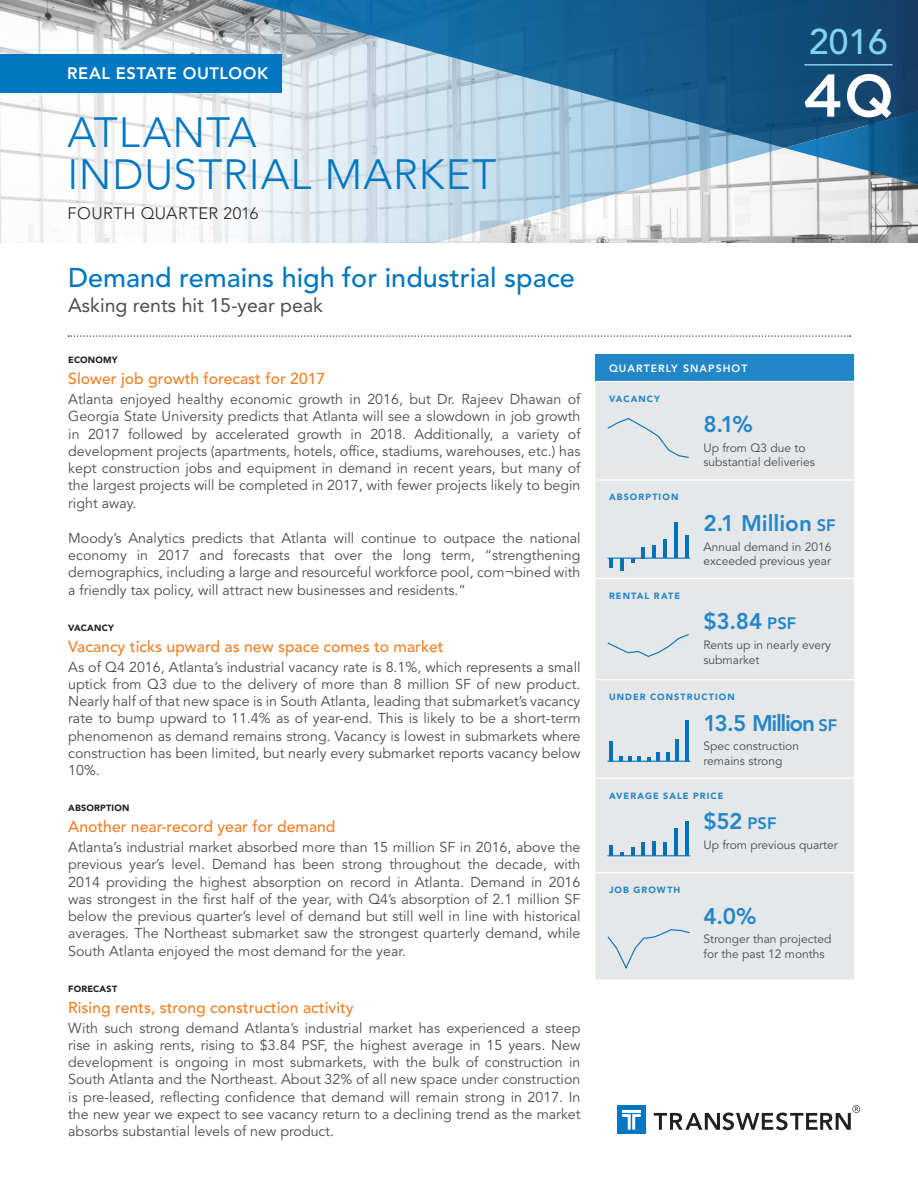
<style>
.page{position:relative;width:918px;height:1188px;background:#fff}
.page>*{position:absolute;margin:0;border:0;box-sizing:border-box;transform-origin:0 0}
.C2_Column_Header{font:500 60px "Gotham";color:#fff}
.H2_Report_Header{font:300 42px/42px "Avenir LT Std";letter-spacing:.02em;color:#0077c0}
.C2_Column_Header-2{font:500 35.25px "Avenir LT Std";color:#81d3ee}
.B1_Body_Headline{font:500 27px "Avenir LT Std";color:#0077c0}
.T4_Trendline_Stat{font:800 22.5px "Avenir LT Std";letter-spacing:-.03em;color:#2287c8}
.T4_Trendline_Stat-2{font:800 22.5px "Avenir LT Std";letter-spacing:-.06em;color:#2287c8}
.T4_Trendline_Stat-3{font:800 22.5px "Avenir LT Std";color:#2287c8}
.B2_Body_Subheadline{font:19.5px "Avenir LT Std";color:#4b4c4d}
.H3_Report_Quarter{font:300 16.5px "Avenir LT Std";letter-spacing:.03em;color:#231f20}
.H1_Report_Name{font:800 16.5px "Avenir LT Std";letter-spacing:.035em;color:#fff}
.B4_Body_Lead_Text{font:500 15.75px "Avenir LT Std";color:#f48026}
.B5_Body_Text{font:14.25px/17.2px "Avenir LT Std";color:#4b4c4d;text-align:justify}
.T5_Trendline_Descrip{font:12px/14.4px "Avenir LT Std";color:#4b4c4d}
.T1_Trendline_Heading{font:800 10.5px "Avenir LT Std";letter-spacing:.1em;color:#fff}
.T3_Trendline_Categor{font:900 9px "Avenir LT Std";letter-spacing:.12em;color:#2287c8}
.B3_Body_Subheading{font:900 9px "Avenir LT Std";letter-spacing:.025em;color:#231f20}
.s1{font-size:16.5px}
</style>
<div class="page">
<img style="left:0;top:0;width:918px;height:243px">
<svg style="left:192px;top:148px;width:592px;height:95px"></svg>
<svg style="left:192px;top:0;width:726px;height:148px;background:#6391b0"></svg>
<svg style="left:784px;top:108px;width:134px;height:80px"></svg>
<div style="left:0;top:54px;width:282px;height:38px;background:#0077c0"></div>
<svg style="left:68px;top:335px;width:783px;height:2px"></svg>
<div style="left:596px;top:354px;width:258px;height:27px;background:#2287c8"></div>
<div style="left:596px;top:382px;width:258px;height:598px;background:#e6e7e9"></div>
<hr style="left:596px;top:479px;width:108px;height:2px;background:#fff">
<hr style="left:704px;top:479px;width:150px;height:2px;background:#fff">
<hr style="left:596px;top:578px;width:108px;height:1px;background:#fff">
<hr style="left:704px;top:578px;width:150px;height:1px;background:#fff">
<hr style="left:596px;top:679px;width:108px;height:1px;background:#fff">
<hr style="left:704px;top:679px;width:150px;height:1px;background:#fff">
<hr style="left:596px;top:778px;width:108px;height:1px;background:#fff">
<hr style="left:704px;top:778px;width:150px;height:1px;background:#fff">
<hr style="left:596px;top:872px;width:108px;height:1px;background:#fff">
<hr style="left:704px;top:872px;width:150px;height:1px;background:#fff">
<div style="left:617px;top:1105px;width:29px;height:29px;background:#0077c0"></div>
<svg style="left:622px;top:1114px;width:19px;height:16px"></svg>
<hr style="left:622px;top:1110px;width:19px;height:3px;background:#fff">
<svg style="left:654px;top:1105px;width:206px;height:25px"></svg>
<hr style="left:804px;top:64px;width:88px;height:2px;background:#81d3ee">
<svg style="left:606px;top:929px;width:85px;height:41px;background:#dde2e7"></svg>
<hr style="left:608px;top:761px;width:82px;height:1px;background:#0072bc">
<hr style="left:610px;top:741px;width:3px;height:20px;background:#0072bc">
<svg style="left:619px;top:756px;width:3px;height:5px"></svg>
<svg style="left:628px;top:756px;width:3px;height:5px"></svg>
<svg style="left:638px;top:757px;width:3px;height:4px"></svg>
<svg style="left:647px;top:757px;width:3px;height:4px"></svg>
<svg style="left:657px;top:753px;width:3px;height:8px"></svg>
<svg style="left:666px;top:752px;width:3px;height:9px"></svg>
<hr style="left:676px;top:740px;width:3px;height:21px;background:#0072bc">
<hr style="left:685px;top:720px;width:3px;height:41px;background:#0072bc">
<svg style="left:606px;top:633px;width:84px;height:25px;background:#dae1e6"></svg>
<hr style="left:608px;top:558px;width:82px;height:1px;background:#0072bc">
<svg style="left:610px;top:559px;width:3px;height:9px"></svg>
<svg style="left:620px;top:559px;width:3px;height:12px"></svg>
<svg style="left:631px;top:559px;width:3px;height:4px"></svg>
<svg style="left:642px;top:547px;width:3px;height:11px"></svg>
<svg style="left:653px;top:546px;width:3px;height:12px"></svg>
<hr style="left:664px;top:539px;width:3px;height:19px;background:#0072bc">
<hr style="left:674px;top:522px;width:3px;height:36px;background:#0072bc">
<hr style="left:685px;top:536px;width:3px;height:22px;background:#0072bc">
<div style="left:606px;top:417px;width:84px;height:42px;background:#e6e7e9"></div>
<hr style="left:608px;top:855px;width:82px;height:1px;background:#0072bc">
<svg style="left:610px;top:846px;width:3px;height:9px"></svg>
<svg style="left:631px;top:847px;width:3px;height:8px"></svg>
<hr style="left:642px;top:842px;width:3px;height:14px;background:#0072bc">
<hr style="left:653px;top:842px;width:3px;height:14px;background:#0072bc">
<svg style="left:664px;top:843px;width:3px;height:12px"></svg>
<hr style="left:674px;top:828px;width:3px;height:28px;background:#0072bc">
<hr style="left:685px;top:822px;width:3px;height:34px;background:#0072bc">
<p class="H1_Report_Name" style="left:67px;top:64px;width:203px">REAL ESTATE OUTLOOK</p>
<p class="H2_Report_Header" style="left:68px;top:111px;width:430px">ATLANTA<br>INDUSTRIAL MARKET</p>
<p class="H3_Report_Quarter" style="left:68px;top:203px;width:192px">FOURTH QUARTER 2016</p>
<p class="B1_Body_Headline" style="left:68px;top:262px;width:508px">Demand remains high for industrial space</p>
<p class="B2_Body_Subheadline" style="left:68px;top:294px;width:256px">Asking rents hit 15-year peak</p>
<p class="B3_Body_Subheading" style="left:68px;top:355px;width:51px">ECONOMY</p>
<p class="B4_Body_Lead_Text" style="left:68px;top:370px;width:259px">Slower job growth forecast for 2017</p>
<p class="B5_Body_Text" style="left:68px;top:391px;width:514px">Atlanta enjoyed healthy economic growth in 2016, but Dr. Rajeev Dhawan of Georgia State University predicts that Atlanta will see a slowdown in job growth in 2017 followed by accelerated growth in 2018. Additionally, a variety of development projects (apartments, hotels, office, stadiums, warehouses, etc.) has kept construction jobs and equipment in demand in recent years, but many of the largest projects will be completed in 2017, with fewer projects likely to begin right away.</p>
<p class="B5_Body_Text" style="left:68px;top:530px;width:514px">Moody’s Analytics predicts that Atlanta will continue to outpace the national economy in 2017 and forecasts that over the long term, “strengthening demographics, including a large and resourceful workforce pool, com¬bined with a friendly tax policy, will attract new businesses and residents.”</p>
<p class="B3_Body_Subheading" style="left:68px;top:622px;width:47px">VACANCY</p>
<p class="B4_Body_Lead_Text" style="left:68px;top:637px;width:377px">Vacancy ticks upward as new space comes to market</p>
<p class="B5_Body_Text" style="left:68px;top:659px;width:514px">As of Q4 2016, Atlanta’s industrial vacancy rate is 8.1%, which represents a small uptick from Q3 due to the delivery of more than 8 million SF of new product.<br>Nearly half of that new space is in South Atlanta, leading that submarket’s vacancy rate to bump upward to 11.4% as of year-end. This is likely to be a short-term phenomenon as demand remains strong. Vacancy is lowest in submarkets where construction has been limited, but nearly every submarket reports vacancy below 10%.</p>
<p class="B3_Body_Subheading" style="left:68px;top:803px;width:63px">ABSORPTION</p>
<p class="B4_Body_Lead_Text" style="left:68px;top:818px;width:269px">Another near-record year for demand</p>
<p class="B5_Body_Text" style="left:68px;top:839px;width:514px">Atlanta’s industrial market absorbed more than 15 million SF in 2016, above the previous year’s level. Demand has been strong throughout the decade, with 2014 providing the highest absorption on record in Atlanta. Demand in 2016 was strongest in the first half of the year, with Q4’s absorption of 2.1 million SF below the previous quarter’s level of demand but still well in line with historical averages. The Northeast submarket saw the strongest quarterly demand, while South Atlanta enjoyed the most demand for the year.</p>
<p class="B3_Body_Subheading" style="left:68px;top:983px;width:51px">FORECAST</p>
<p class="B4_Body_Lead_Text" style="left:68px;top:998px;width:287px">Rising rents, strong construction activity</p>
<p class="B5_Body_Text" style="left:68px;top:1019px;width:514px">With such strong demand Atlanta’s industrial market has experienced a steep rise in asking rents, rising to $3.84 PSF, the highest average in 15 years. New development is ongoing in most submarkets, with the bulk of construction in South Atlanta and the Northeast. About 32% of all new space under construction is pre-leased, reflecting confidence that demand will remain strong in 2017. In the new year we expect to see vacancy return to a declining trend as the market absorbs substantial levels of new product.</p>
<p class="C2_Column_Header-2" style="left:809px;top:21px;width:80px">2016</p>
<p class="C2_Column_Header" style="left:803px;top:56px;width:93px">4Q</p>
<p class="T1_Trendline_Heading" style="left:609px;top:362px;width:140px">QUARTERLY SNAPSHOT</p>
<p class="T3_Trendline_Categor" style="left:609px;top:393px;width:53px">VACANCY</p>
<p class="T4_Trendline_Stat" style="left:704px;top:411px;width:51px">8.1%</p>
<p class="T5_Trendline_Descrip" style="left:704px;top:441px;width:113px">Up from Q3 due to substantial deliveries</p>
<p class="T3_Trendline_Categor" style="left:609px;top:492px;width:71px">ABSORPTION</p>
<p class="T4_Trendline_Stat-3" style="left:704px;top:510px;width:134px">2.1 Million <span class="s1">SF</span></p>
<p class="T5_Trendline_Descrip" style="left:704px;top:540px;width:130px">Annual demand in 2016 exceeded previous year</p>
<p class="T3_Trendline_Categor" style="left:609px;top:590px;width:73px">RENTAL RATE</p>
<p class="T4_Trendline_Stat" style="left:704px;top:608px;width:94px">$3.84 <span class="s1">PSF</span></p>
<p class="T5_Trendline_Descrip" style="left:704px;top:638px;width:129px">Rents up in nearly every submarket</p>
<p class="T3_Trendline_Categor" style="left:609px;top:691px;width:127px">UNDER CONSTRUCTION</p>
<p class="T4_Trendline_Stat-2" style="left:704px;top:709px;width:135px">13.5 Million <span class="s1">SF</span></p>
<p class="T5_Trendline_Descrip" style="left:704px;top:739px;width:97px">Spec construction remains strong</p>
<p class="T3_Trendline_Categor" style="left:609px;top:790px;width:116px">AVERAGE SALE PRICE</p>
<p class="T4_Trendline_Stat" style="left:704px;top:808px;width:74px">$52 <span class="s1">PSF</span></p>
<p class="T5_Trendline_Descrip" style="left:704px;top:838px;width:136px">Up from previous quarter</p>
<p class="T3_Trendline_Categor" style="left:609px;top:884px;width:73px">JOB GROWTH</p>
<p class="T4_Trendline_Stat" style="left:704px;top:902px;width:54px">4.0%</p>
<p class="T5_Trendline_Descrip" style="left:704px;top:932px;width:129px">Stronger than projected for the past 12 months</p>
</div>
